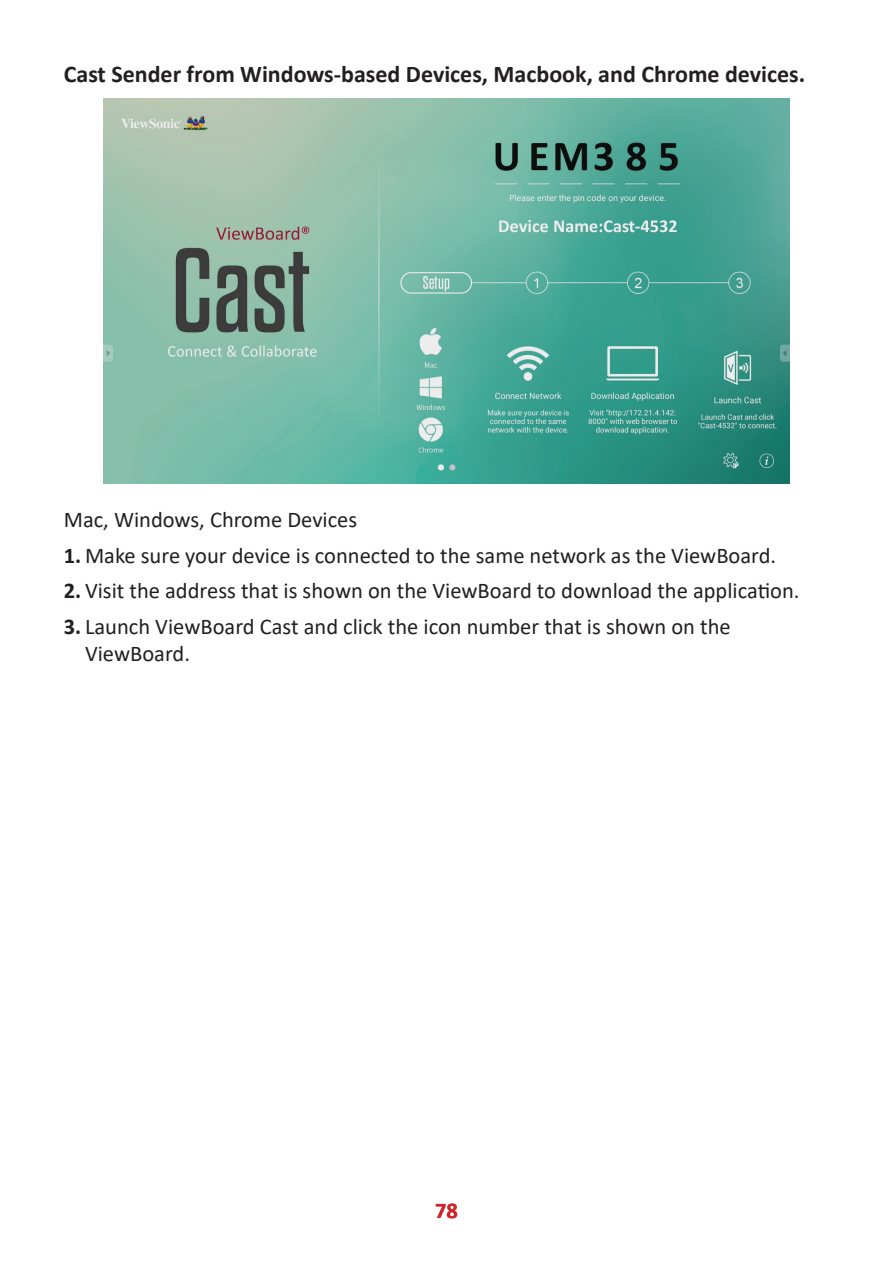
<style>
.page{position:relative;width:893px;height:1263px;background:#fff}
.page>*{position:absolute;margin:0;border:0;box-sizing:border-box;transform-origin:0 0}
.t1{font:700 24px "Calibri";color:#231f20}
.t2{font:22.5px/27px "Calibri";color:#231f20}
.t3{font:700 22.5px "Calibri";color:#d1232a}
.s1{font-weight:700}
</style>
<div class="page">
<img style="left:104px;top:98px;width:685px;height:386px">
<p class="t1" style="left:64px;top:57px;width:743px">Cast Sender from Windows-based Devices, Macbook, and Chrome devices.</p>
<p class="t2" style="left:64px;top:505px;width:295px">Mac, Windows, Chrome Devices</p>
<p class="t2" style="left:64px;top:541px;width:714px"><span class="s1">1.</span> Make sure your device is connected to the same network as the ViewBoard.</p>
<p class="t2" style="left:64px;top:576px;width:737px"><span class="s1">2.</span> Visit the address that is shown on the ViewBoard to download the application.</p>
<p class="t2" style="left:85px;top:612px;width:647px;text-indent:-21px"><span class="s1">3.</span> Launch ViewBoard Cast and click the icon number that is shown on the<br>ViewBoard.</p>
<p class="t3" style="left:435px;top:1194px;width:24px">78</p>
</div>
